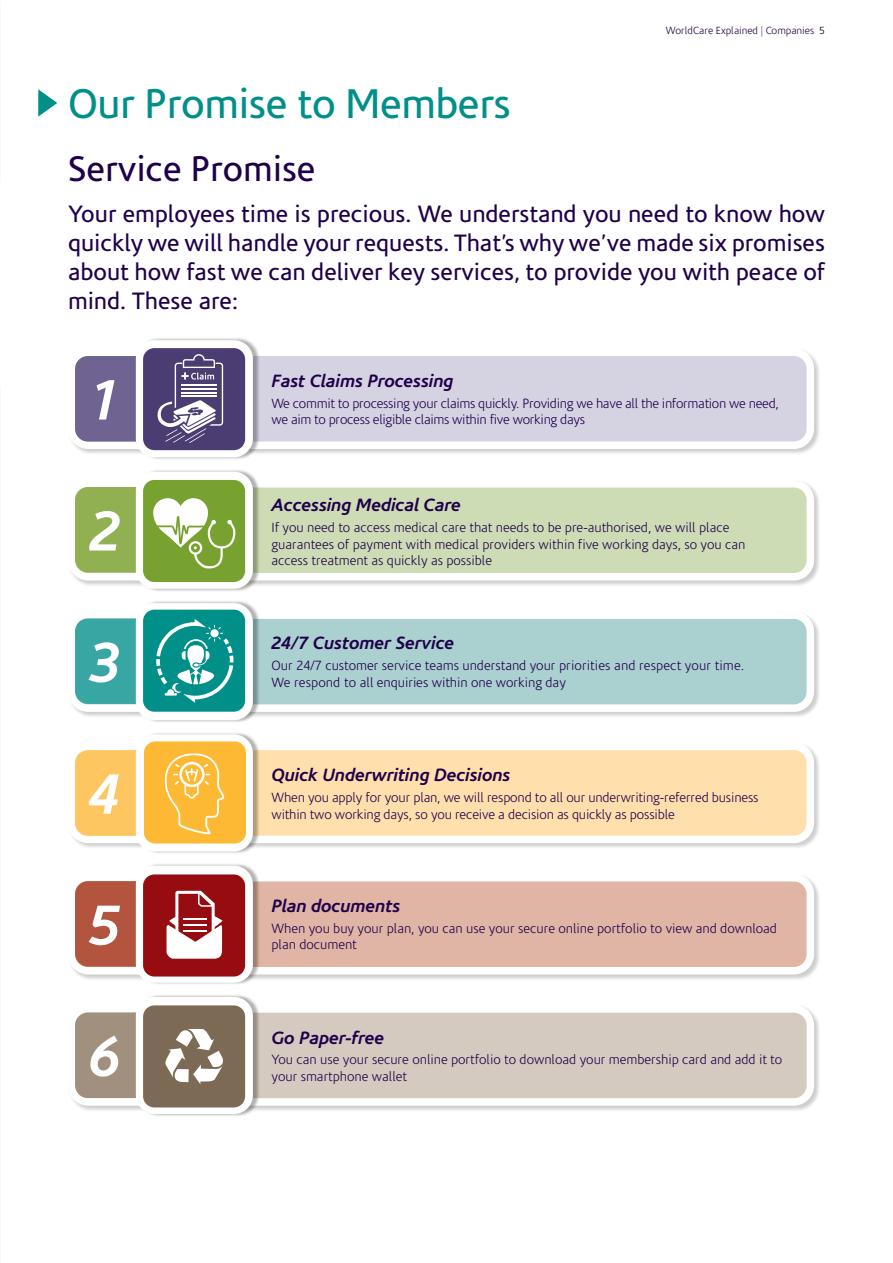
<style>
.page{position:relative;width:893px;height:1263px;background:#fff}
.page>*{position:absolute;margin:0;border:0;box-sizing:border-box;transform-origin:0 0}
.t1{font:italic 700 57px "Corisande";color:#fff}
.t2{font:42px "Corisande";letter-spacing:-.01em;color:#009089}
.t3{font:36px "Corisande";color:#1f004b}
.t4{font:24px/28.8px "Corisande";color:#1f004b;text-align:justify}
.t5{font:italic 700 18px "Corisande";color:#1f004b}
.t6{font:300 13.5px/16.5px "Corisande";color:#1f004b}
.t7{font:300 13.5px/16.5px "Corisande";letter-spacing:-.02em;color:#1f004b}
.t8{font:300 10.5px "Corisande";color:#1f004b}
.s1{color:#7c6a55}
.s2{color:#000}
</style>
<div class="page">
<div style="left:68px;top:348px;width:753px;height:107px;background:#000;opacity:.2"></div>
<div style="left:68px;top:348px;width:746px;height:101px;background:#fff;border-radius:20px"></div>
<div style="left:68px;top:479px;width:753px;height:108px;background:#000;opacity:.2"></div>
<div style="left:68px;top:480px;width:746px;height:100px;background:#fff;border-radius:20px"></div>
<div style="left:68px;top:611px;width:753px;height:107px;background:#000;opacity:.2"></div>
<div style="left:68px;top:611px;width:746px;height:101px;background:#fff;border-radius:20px"></div>
<div style="left:68px;top:742px;width:753px;height:107px;background:#000;opacity:.2"></div>
<div style="left:68px;top:743px;width:746px;height:100px;background:#fff;border-radius:20px"></div>
<div style="left:68px;top:873px;width:753px;height:108px;background:#000;opacity:.2"></div>
<div style="left:68px;top:874px;width:746px;height:100px;background:#fff;border-radius:20px"></div>
<div style="left:68px;top:1005px;width:753px;height:107px;background:#000;opacity:.2"></div>
<div style="left:68px;top:1005px;width:746px;height:101px;background:#fff;border-radius:20px"></div>
<div style="left:76px;top:356px;width:731px;height:85px;background:#d5d2e2;border-radius:13px"></div>
<div style="left:76px;top:487px;width:731px;height:86px;background:#cedcb5;border-radius:13px"></div>
<div style="left:76px;top:619px;width:731px;height:85px;background:#abd0d0;border-radius:13px"></div>
<div style="left:76px;top:750px;width:731px;height:86px;background:#ffe0ac;border-radius:13px"></div>
<div style="left:76px;top:881px;width:731px;height:86px;background:#e0b5a5;border-radius:13px"></div>
<div style="left:76px;top:1013px;width:731px;height:85px;background:#d5cabf;border-radius:13px"></div>
<div style="left:75px;top:356px;width:88px;height:86px;background:#6f6391;border-radius:13px"></div>
<div style="left:75px;top:487px;width:88px;height:85px;background:#90b051;border-radius:13px"></div>
<div style="left:75px;top:618px;width:88px;height:86px;background:#38a7a4;border-radius:13px"></div>
<div style="left:75px;top:750px;width:88px;height:86px;background:#fec661;border-radius:13px"></div>
<div style="left:75px;top:881px;width:88px;height:86px;background:#b2543e;border-radius:13px"></div>
<div style="left:75px;top:1012px;width:88px;height:86px;background:#a1907e;border-radius:13px"></div>
<div style="left:138px;top:338px;width:122px;height:122px;background:#000;opacity:.3"></div>
<div style="left:136px;top:340px;width:117px;height:117px;background:#fff;border-radius:19px"></div>
<div style="left:143px;top:348px;width:102px;height:102px;background:#4b3c71;border-radius:11px"></div>
<svg style="left:157px;top:354px;width:66px;height:89px"></svg>
<div style="left:138px;top:469px;width:122px;height:122px;background:#000;opacity:.3"></div>
<div style="left:136px;top:472px;width:117px;height:117px;background:#fff;border-radius:19px"></div>
<div style="left:143px;top:480px;width:102px;height:102px;background:#78a22f;border-radius:11px"></div>
<svg style="left:153px;top:498px;width:83px;height:71px"></svg>
<div style="left:138px;top:601px;width:122px;height:122px;background:#000;opacity:.3"></div>
<div style="left:136px;top:603px;width:117px;height:117px;background:#fff;border-radius:19px"></div>
<div style="left:143px;top:610px;width:102px;height:102px;background:#009089;border-radius:11px"></div>
<svg style="left:156px;top:619px;width:78px;height:84px"></svg>
<div style="left:138px;top:732px;width:122px;height:122px;background:#000;opacity:.3"></div>
<div style="left:136px;top:734px;width:117px;height:117px;background:#fff;border-radius:19px"></div>
<div style="left:144px;top:741px;width:102px;height:102px;background:#fdb933;border-radius:11px"></div>
<svg style="left:164px;top:753px;width:61px;height:81px"></svg>
<div style="left:138px;top:863px;width:122px;height:122px;background:#000;opacity:.3"></div>
<div style="left:136px;top:866px;width:117px;height:117px;background:#fff;border-radius:19px"></div>
<div style="left:143px;top:874px;width:102px;height:102px;background:#960c10;border-radius:11px"></div>
<svg style="left:167px;top:890px;width:56px;height:69px"></svg>
<hr style="left:184px;top:930px;width:23px;height:2px;background:#fff">
<div style="left:138px;top:994px;width:122px;height:123px;background:#000;opacity:.3"></div>
<div style="left:136px;top:997px;width:117px;height:117px;background:#fff;border-radius:19px"></div>
<div style="left:143px;top:1005px;width:102px;height:102px;background:#7c6a55;border-radius:11px"></div>
<svg style="left:165px;top:1029px;width:58px;height:55px"></svg>
<svg style="left:38px;top:89px;width:19px;height:28px"></svg>
<h2 class="t2" style="left:68px;top:81px;width:444px">Our Promise to Members</h2>
<p class="t8" style="left:666px;top:25px;width:161px">WorldCare Explained <span class="s1">|</span> Companies <span class="s2">5</span></p>
<h3 class="t3" style="left:68px;top:149px;width:249px">Service Promise</h3>
<h3 class="t4" style="left:68px;top:200px;width:758px">Your employees time is precious. We understand you need to know how quickly we will handle your requests. That’s why we’ve made six promises about how fast we can deliver key services, to provide you with peace of mind. These are:</h3>
<h1 class="t1" style="left:89px;top:368px;width:33px">1</h1>
<h1 class="t1" style="left:89px;top:499px;width:33px">2</h1>
<h1 class="t1" style="left:89px;top:630px;width:33px">3</h1>
<h1 class="t1" style="left:89px;top:762px;width:33px">4</h1>
<h1 class="t1" style="left:89px;top:893px;width:33px">5</h1>
<h1 class="t1" style="left:89px;top:1024px;width:33px">6</h1>
<h3 class="t5" style="left:271px;top:371px;width:184px">Fast Claims Processing</h3>
<p class="t7" style="left:271px;top:395px;width:509px">We commit to processing your claims quickly. Providing we have all the information we need, we aim to process eligible claims within five working days</p>
<h3 class="t5" style="left:271px;top:495px;width:191px">Accessing Medical Care</h3>
<p class="t6" style="left:271px;top:520px;width:475px">If you need to access medical care that needs to be pre-authorised, we will place guarantees of payment with medical providers within five working days, so you can access treatment as quickly as possible</p>
<h3 class="t5" style="left:271px;top:633px;width:184px">24/7 Customer Service</h3>
<p class="t6" style="left:271px;top:658px;width:474px">Our 24/7 customer service teams understand your priorities and respect your time.<br>We respond to all enquiries within one working day</p>
<h3 class="t5" style="left:271px;top:765px;width:240px">Quick Underwriting Decisions</h3>
<p class="t6" style="left:271px;top:790px;width:489px">When you apply for your plan, we will respond to all our underwriting-referred business within two working days, so you receive a decision as quickly as possible</p>
<h3 class="t5" style="left:271px;top:895px;width:130px">Plan documents</h3>
<p class="t6" style="left:271px;top:920px;width:507px">When you buy your plan, you can use your secure online portfolio to view and download plan document</p>
<h3 class="t5" style="left:271px;top:1027px;width:114px">Go Paper-free</h3>
<p class="t6" style="left:271px;top:1052px;width:512px">You can use your secure online portfolio to download your membership card and add it to your smartphone wallet</p>
</div>
